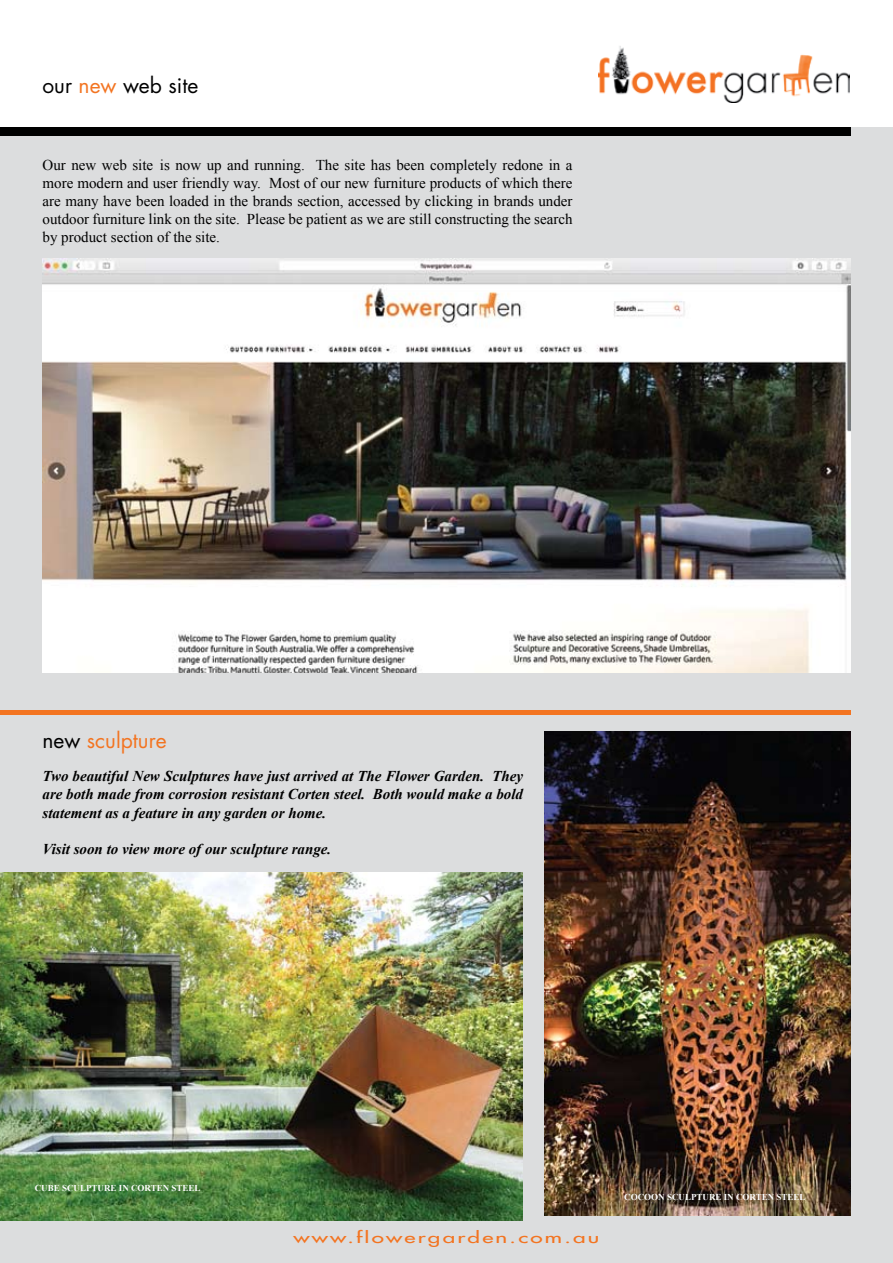
<style>
.page{position:relative;width:893px;height:1263px;background:#fff}
.page>*{position:absolute;margin:0;border:0;box-sizing:border-box;transform-origin:0 0}
.t1{font:21px "Futura";color:#000}
.t2{font:21px "Futura";color:#f37421}
.t3{font:15px/18px "Times New Roman";color:#000;text-align:justify}
.t4{font:italic 700 15px/18px "Times New Roman";color:#000;text-align:justify}
.t5{font:500 15px "Futura CE";letter-spacing:.1em;color:#f37421;scale:1.5 1}
.t6{font:700 9px "Times New Roman";color:#fff}
.s1{color:#f37421}
.s2{color:#000}
</style>
<div class="page">
<div style="left:0;top:128px;width:893px;height:1135px;background:#dcddde"></div>
<div style="left:0;top:128px;width:850px;height:8px;background:#000"></div>
<img style="left:598px;top:46px;width:251px;height:57px">
<hr style="left:0;top:710px;width:850px;height:4px;background:#f37421">
<img style="left:544px;top:731px;width:306px;height:484px">
<img style="left:0;top:873px;width:523px;height:347px">
<img style="left:43px;top:259px;width:807px;height:414px">
<h1 class="t1" style="left:43px;top:72px;width:157px">our <span class="s1">new</span> web site</h1>
<p class="t3" style="left:43px;top:155px;width:532px">Our new web site is now up and running. The site has been completely redone in a more modern and user friendly way. Most of our new furniture products of which there are many have been loaded in the brands section, accessed by clicking in brands under outdoor furniture link on the site. Please be patient as we are still constructing the search by product section of the site.</p>
<h1 class="t2" style="left:43px;top:726px;width:126px"><span class="s2">new</span> sculpture</h1>
<p class="t4" style="left:43px;top:767px;width:482px">Two beautiful New Sculptures have just arrived at The Flower Garden. They are both made from corrosion resistant Corten steel. Both would make a bold statement as a feature in any garden or home.</p>
<p class="t4" style="left:43px;top:839px;width:290px">Visit soon to view more of our sculpture range.</p>
<p class="t6" style="left:35px;top:1182px;width:167px">CUBE SCULPTURE IN CORTEN STEEL</p>
<p class="t5" style="left:293px;top:1227px;width:206px">www.flowergarden.com.au</p>
<p class="t6" style="left:624px;top:1191px;width:183px">COCOON SCULPTURE IN CORTEN STEEL</p>
</div>
